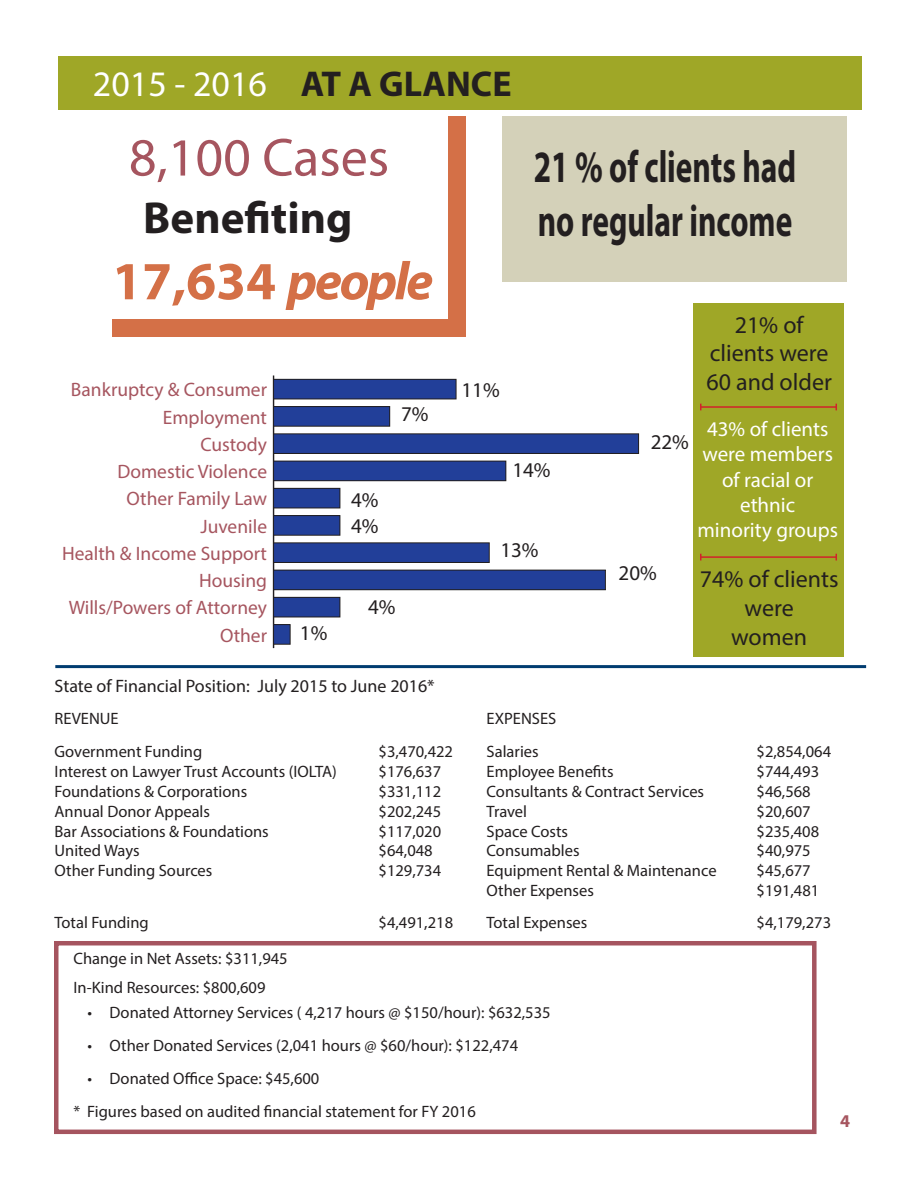
<style>
.page{position:relative;width:918px;height:1188px;background:#fff}
.page>*{position:absolute;margin:0;border:0;box-sizing:border-box;transform-origin:0 0}
.t1{font:700 54px "Myriad Pro";color:#d47047}
.t2{font:54px "Myriad Pro";color:#a6555f}
.t3{font:700 45px "Myriad Pro";color:#231f20;scale:.7 1}
.t4{font:700 45px "Myriad Pro";color:#231f20}
.t5{font:36px "Myriad Pro";color:#fff}
.t6{font:24px "Myriad Pro";color:#231f20}
.t7{font:21px/25.2px "Myriad Pro";color:#fff;text-align:center}
.t8{font:21px/26.1px "Myriad Pro";color:#231f20}
.t9{font:19.5px "Myriad Pro";color:#a6555f}
.t10{font:18px "Myriad Pro";color:#231f20}
.t11{font:700 18px "Myriad Pro";color:#a6555f}
.t12{font:16.5px "Myriad Pro";color:#231f20}
.s1{font-weight:700;color:#231f20}
.s2{font-style:italic}
</style>
<div class="page">
<div style="left:502px;top:117px;width:345px;height:165px;background:#d4d1b9"></div>
<div style="left:54px;top:941px;width:763px;height:193px;border:4px solid #a5545f"></div>
<hr style="left:55px;top:665px;width:811px;height:3px;background:#013c70">
<div style="left:58px;top:57px;width:804px;height:53px;background:#9fa727"></div>
<hr style="left:273px;top:376px;width:1px;height:272px;background:#231f20">
<div style="left:274px;top:379px;width:182px;height:20px;background:#223f99"></div>
<div style="left:273px;top:379px;width:183px;height:20px;border:1px solid #231f20"></div>
<div style="left:274px;top:407px;width:116px;height:19px;background:#223f99"></div>
<div style="left:273px;top:406px;width:117px;height:21px;border:1px solid #231f20"></div>
<div style="left:274px;top:434px;width:365px;height:19px;background:#223f99"></div>
<div style="left:273px;top:433px;width:366px;height:21px;border:1px solid #231f20"></div>
<div style="left:274px;top:461px;width:232px;height:20px;background:#223f99"></div>
<div style="left:273px;top:461px;width:233px;height:20px;border:1px solid #231f20"></div>
<div style="left:274px;top:488px;width:66px;height:20px;background:#223f99"></div>
<div style="left:273px;top:488px;width:67px;height:20px;border:1px solid #231f20"></div>
<div style="left:274px;top:516px;width:66px;height:19px;background:#223f99"></div>
<div style="left:273px;top:515px;width:67px;height:21px;border:1px solid #231f20"></div>
<div style="left:274px;top:543px;width:215px;height:19px;background:#223f99"></div>
<div style="left:273px;top:542px;width:217px;height:21px;border:1px solid #231f20"></div>
<div style="left:274px;top:570px;width:331px;height:20px;background:#223f99"></div>
<div style="left:273px;top:570px;width:333px;height:20px;border:1px solid #231f20"></div>
<div style="left:274px;top:597px;width:66px;height:20px;background:#223f99"></div>
<div style="left:273px;top:597px;width:67px;height:20px;border:1px solid #231f20"></div>
<div style="left:274px;top:625px;width:16px;height:19px;background:#223f99"></div>
<div style="left:273px;top:624px;width:18px;height:21px;border:1px solid #231f20"></div>
<div style="left:693px;top:303px;width:151px;height:354px;background:#9fa727"></div>
<hr style="left:701px;top:406px;width:135px;height:2px;background:#d1232a">
<div style="left:448px;top:116px;width:18px;height:212px;background:#d47047"></div>
<div style="left:112px;top:319px;width:354px;height:17px;background:#d47047"></div>
<hr style="left:701px;top:556px;width:135px;height:2px;background:#d1232a">
<p class="t5" style="left:93px;top:61px;width:420px">2015 - 2016 <span class="s1">AT A GLANCE</span></p>
<p class="t2" style="left:129px;top:124px;width:262px">8,100 Cases</p>
<p class="t4" style="left:143px;top:188px;width:211px">Benefiting</p>
<p class="t1" style="left:112px;top:246px;width:323px">17,634 <span class="s2">people</span></p>
<p class="t3" style="left:534px;top:137px;width:377px">21 % of clients had</p>
<p class="t3" style="left:538px;top:191px;width:365px">no regular income</p>
<p class="t9" style="left:71px;top:378px;width:198px">Bankruptcy &amp; Consumer</p>
<p class="t8" style="left:461px;top:377px;width:40px">11%</p>
<p class="t8" style="left:401px;top:401px;width:29px">7%</p>
<p class="t9" style="left:163px;top:405px;width:106px">Employment</p>
<p class="t9" style="left:201px;top:432px;width:68px">Custody</p>
<p class="t9" style="left:117px;top:460px;width:151px">Domestic Violence</p>
<p class="t9" style="left:127px;top:487px;width:142px">Other Family Law</p>
<p class="t9" style="left:201px;top:514px;width:68px">Juvenile</p>
<p class="t9" style="left:62px;top:541px;width:206px">Health &amp; Income Support</p>
<p class="t9" style="left:199px;top:569px;width:69px">Housing</p>
<p class="t9" style="left:69px;top:596px;width:200px">Wills/Powers of Attorney</p>
<p class="t9" style="left:220px;top:623px;width:49px">Other</p>
<p class="t8" style="left:351px;top:486px;width:29px">4%<br>4%</p>
<p class="t8" style="left:300px;top:619px;width:29px">1%</p>
<p class="t8" style="left:368px;top:593px;width:29px">4%</p>
<p class="t8" style="left:512px;top:456px;width:40px">14%</p>
<p class="t8" style="left:500px;top:536px;width:40px">13%</p>
<p class="t8" style="left:651px;top:429px;width:40px">22%</p>
<p class="t8" style="left:619px;top:560px;width:40px">20%</p>
<p class="t6" style="left:735px;top:310px;width:70px">21% of</p>
<p class="t6" style="left:710px;top:339px;width:120px">clients were</p>
<p class="t6" style="left:706px;top:367px;width:127px">60 and older</p>
<p class="t7" style="left:702px;top:416px;width:132px">43% of clients were members of racial or</p>
<p class="t7" style="left:740px;top:492px;width:57px">ethnic</p>
<p class="t7" style="left:697px;top:517px;width:142px">minority groups</p>
<p class="t6" style="left:700px;top:564px;width:140px">74% of clients</p>
<p class="t6" style="left:745px;top:593px;width:51px">were</p>
<p class="t6" style="left:731px;top:622px;width:77px">women</p>
<p class="t10" style="left:55px;top:675px;width:382px">State of Financial Position: July 2015 to June 2016*</p>
<p class="t12" style="left:55px;top:708px;width:66px">REVENUE</p>
<p class="t12" style="left:487px;top:708px;width:71px">EXPENSES</p>
<p class="t12" style="left:55px;top:742px;width:149px">Government Funding</p>
<p class="t12" style="left:379px;top:742px;width:76px">$3,470,422</p>
<p class="t12" style="left:487px;top:742px;width:54px">Salaries</p>
<p class="t12" style="left:757px;top:742px;width:76px">$2,854,064</p>
<p class="t12" style="left:55px;top:761px;width:284px">Interest on Lawyer Trust Accounts (IOLTA)</p>
<p class="t12" style="left:379px;top:761px;width:64px">$176,637</p>
<p class="t12" style="left:487px;top:761px;width:129px">Employee Benefits</p>
<p class="t12" style="left:757px;top:761px;width:64px">$744,493</p>
<p class="t12" style="left:55px;top:781px;width:194px">Foundations &amp; Corporations</p>
<p class="t12" style="left:379px;top:781px;width:64px">$331,112</p>
<p class="t12" style="left:487px;top:781px;width:219px">Consultants &amp; Contract Services</p>
<p class="t12" style="left:757px;top:781px;width:56px">$46,568</p>
<p class="t12" style="left:55px;top:801px;width:157px">Annual Donor Appeals</p>
<p class="t12" style="left:379px;top:801px;width:64px">$202,245</p>
<p class="t12" style="left:487px;top:801px;width:42px">Travel</p>
<p class="t12" style="left:757px;top:801px;width:56px">$20,607</p>
<p class="t12" style="left:55px;top:821px;width:216px">Bar Associations &amp; Foundations</p>
<p class="t12" style="left:379px;top:821px;width:64px">$117,020</p>
<p class="t12" style="left:487px;top:821px;width:83px">Space Costs</p>
<p class="t12" style="left:757px;top:821px;width:64px">$235,408</p>
<p class="t12" style="left:55px;top:841px;width:86px">United Ways</p>
<p class="t12" style="left:379px;top:841px;width:56px">$64,048</p>
<p class="t12" style="left:487px;top:841px;width:95px">Consumables</p>
<p class="t12" style="left:757px;top:841px;width:56px">$40,975</p>
<p class="t12" style="left:55px;top:860px;width:159px">Other Funding Sources</p>
<p class="t12" style="left:379px;top:860px;width:64px">$129,734</p>
<p class="t12" style="left:487px;top:860px;width:232px">Equipment Rental &amp; Maintenance</p>
<p class="t12" style="left:757px;top:860px;width:56px">$45,677</p>
<p class="t12" style="left:487px;top:880px;width:109px">Other Expenses</p>
<p class="t12" style="left:757px;top:880px;width:64px">$191,481</p>
<p class="t12" style="left:55px;top:912px;width:96px">Total Funding</p>
<p class="t12" style="left:379px;top:912px;width:76px">$4,491,218</p>
<p class="t12" style="left:487px;top:912px;width:102px">Total Expenses</p>
<p class="t12" style="left:757px;top:912px;width:76px">$4,179,273</p>
<p class="t12" style="left:73px;top:948px;width:216px">Change in Net Assets: $311,945</p>
<p class="t12" style="left:73px;top:977px;width:194px">In-Kind Resources: $800,609</p>
<p class="t12" style="left:87px;top:1003px;width:465px">• Donated Attorney Services ( 4,217 hours @ $150/hour): $632,535</p>
<p class="t12" style="left:87px;top:1036px;width:432px">• Other Donated Services (2,041 hours @ $60/hour): $122,474</p>
<p class="t12" style="left:87px;top:1069px;width:234px">• Donated Office Space: $45,600</p>
<p class="t12" style="left:73px;top:1102px;width:404px">* Figures based on audited financial statement for FY 2016</p>
<p class="t11" style="left:840px;top:1109px;width:11px">4</p>
</div>
